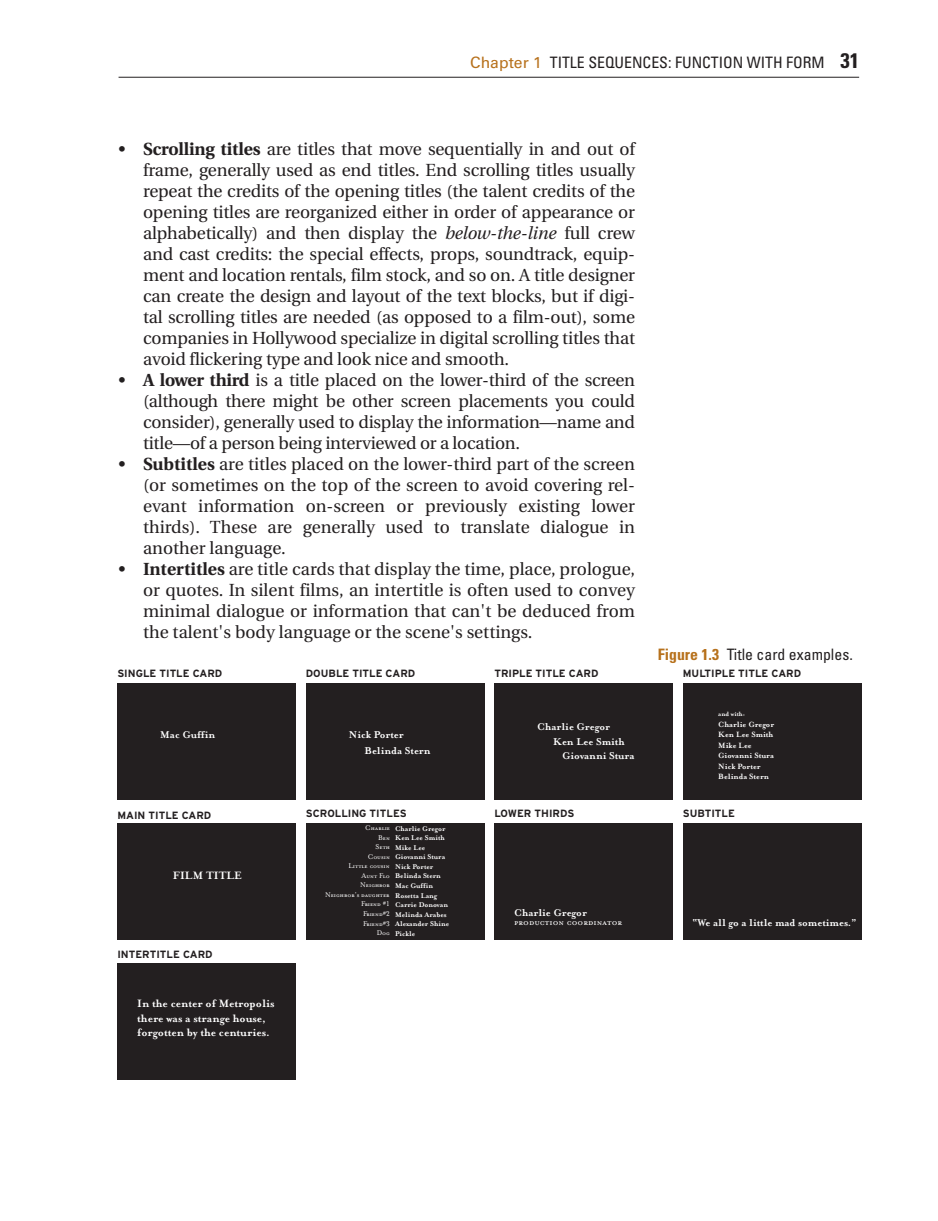
<style>
.page{position:relative;width:938px;height:1221px;background:#fff}
.page>*{position:absolute;margin:0;border:0;box-sizing:border-box;transform-origin:0 0}
.t1{font:17.5px/21px "Utopia";letter-spacing:-.01em;color:#231f20;text-align:justify}
.t2{font:condensed 15.75px "Univers";color:#231f20}
.t3{font:700 12.25px/14.3px "Mrs Eaves";color:#fff}
.t4{font:700 11.38px/15.8px "Mrs Eaves";color:#fff}
.t5{font:11.38px "Mrs Eaves Petite Caps";color:#fff}
.t6{font:700 10.5px "Interstate";color:#231f20}
.t7{font:700 8.75px/10.5px "Mrs Eaves";color:#fff}
.t8{font:700 7.88px/9.5px "Mrs Eaves";color:#fff}
.t9{font:7.88px/9.5px "Mrs Eaves Petite Caps";color:#fff;text-align:right}
.t10{font:700 7px "Mrs Eaves";color:#fff}
.s1{font-stretch:normal;color:#b7711c}
.s2{font-weight:700;font-size:21px}
.s3{font-weight:700}
.s4{font-style:italic}
.s5{font-weight:700;color:#b7711c}
</style>
<div class="page">
<hr style="left:119px;top:77px;width:740px;height:1px;background:#231f20">
<div style="left:117px;top:683px;width:179px;height:116px;background:#231f20"></div>
<div style="left:306px;top:683px;width:178px;height:116px;background:#231f20"></div>
<div style="left:494px;top:683px;width:179px;height:116px;background:#231f20"></div>
<div style="left:682px;top:683px;width:179px;height:116px;background:#231f20"></div>
<div style="left:117px;top:963px;width:179px;height:116px;background:#231f20"></div>
<div style="left:117px;top:823px;width:179px;height:116px;background:#231f20"></div>
<div style="left:306px;top:823px;width:178px;height:116px;background:#231f20"></div>
<div style="left:494px;top:823px;width:179px;height:116px;background:#231f20"></div>
<div style="left:682px;top:823px;width:179px;height:116px;background:#231f20"></div>
<p class="t2" style="left:470px;top:57px;width:390px"><span class="s1">Chapter 1</span> TITLE SEQUENCES: FUNCTION WITH FORM <span class="s2">31</span></p>
<p class="t1" style="left:143px;top:140px;width:493px;text-indent:-25px">• <span class="s3">Scrolling titles</span> are titles that move sequentially in and out of frame, generally used as end titles. End scrolling titles usually repeat the credits of the opening titles (the talent credits of the opening titles are reorganized either in order of appearance or alphabetically) and then display the <span class="s4">below-the-line</span> full crew and cast credits: the special effects, props, soundtrack, equip&shy;ment and location rentals, film stock, and so on. A title designer can create the design and layout of the text blocks, but if digi&shy;tal scrolling titles are needed (as opposed to a film-out), some companies in Hollywood specialize in digital scrolling titles that avoid flickering type and look nice and smooth.</p>
<p class="t1" style="left:143px;top:371px;width:493px;text-indent:-24px">• <span class="s3">A lower third</span> is a title placed on the lower-third of the screen (although there might be other screen placements you could consider), generally used to display the information—name and title—of a person being interviewed or a location.</p>
<p class="t1" style="left:143px;top:455px;width:493px;text-indent:-24px">• <span class="s3">Subtitles</span> are titles placed on the lower-third part of the screen (or sometimes on the top of the screen to avoid covering rel&shy;evant information on-screen or previously existing lower thirds). These are generally used to translate dialogue in another language.</p>
<p class="t1" style="left:143px;top:560px;width:493px;text-indent:-24px">• <span class="s3">Intertitles</span> are title cards that display the time, place, prologue, or quotes. In silent films, an intertitle is often used to convey minimal dialogue or information that can't be deduced from the talent's body language or the scene's settings.</p>
<p class="t6" style="left:117px;top:670px;width:106px">SINGLE TITLE CARD</p>
<p class="t6" style="left:494px;top:670px;width:106px">TRIPLE TITLE CARD</p>
<p class="t6" style="left:306px;top:670px;width:111px">DOUBLE TITLE CARD</p>
<p class="t4" style="left:160px;top:728px;width:56px">Mac Guffin</p>
<p class="t6" style="left:117px;top:811px;width:95px">MAIN TITLE CARD</p>
<p class="t3" style="left:173px;top:869px;width:71px">FILM TITLE</p>
<p class="t6" style="left:117px;top:950px;width:97px">INTERTITLE CARD</p>
<p class="t3" style="left:137px;top:997px;width:139px">In the center of Metropolis there was a strange house, forgotten by the centuries.</p>
<p class="t4" style="left:364px;top:728px;width:67px;text-indent:-16px">Nick Porter<br>Belinda Stern</p>
<p class="t4" style="left:537px;top:720px;width:74px">Charlie Gregor</p>
<p class="t4" style="left:553px;top:734px;width:73px">Ken Lee Smith</p>
<p class="t4" style="left:562px;top:749px;width:74px">Giovanni Stura</p>
<p class="t6" style="left:306px;top:810px;width:102px">SCROLLING TITLES</p>
<p class="t6" style="left:494px;top:810px;width:81px">LOWER THIRDS</p>
<p class="t9" style="left:325px;top:822px;width:67px">Charlie<br>Ben<br>Seth<br>Cousin<br>Little cousin<br>Aunt Flo<br>Neighbor<br>Neighbor’s daughter<br>Friend #1<br>Friend#2<br>Friend#3<br>Dog</p>
<p class="t8" style="left:395px;top:824px;width:55px">Charlie Gregor<br>Ken Lee Smith<br>Mike Lee<br>Giovanni Stura<br>Nick Porter<br>Belinda Stern<br>Mac Guffin<br>Rosetta Lang<br>Carrie Donovan<br>Melinda Arabes<br>Alexander Shine<br>Pickle</p>
<p class="t4" style="left:514px;top:905px;width:74px">Charlie Gregor</p>
<p class="t5" style="left:514px;top:914px;width:109px">production coordinator</p>
<p class="t2" style="left:657px;top:648px;width:196px"><span class="s5">Figure 1.3</span> Title card examples.</p>
<p class="t6" style="left:683px;top:670px;width:120px">MULTIPLE TITLE CARD</p>
<p class="t10" style="left:718px;top:712px;width:28px">and with:</p>
<p class="t7" style="left:718px;top:720px;width:57px">Charlie Gregor<br>Ken Lee Smith<br>Mike Lee<br>Giovanni Stura<br>Nick Porter<br>Belinda Stern</p>
<p class="t6" style="left:683px;top:810px;width:54px">SUBTITLE</p>
<p class="t4" style="left:692px;top:915px;width:165px">“We all go a little mad sometimes.”</p>
</div>
